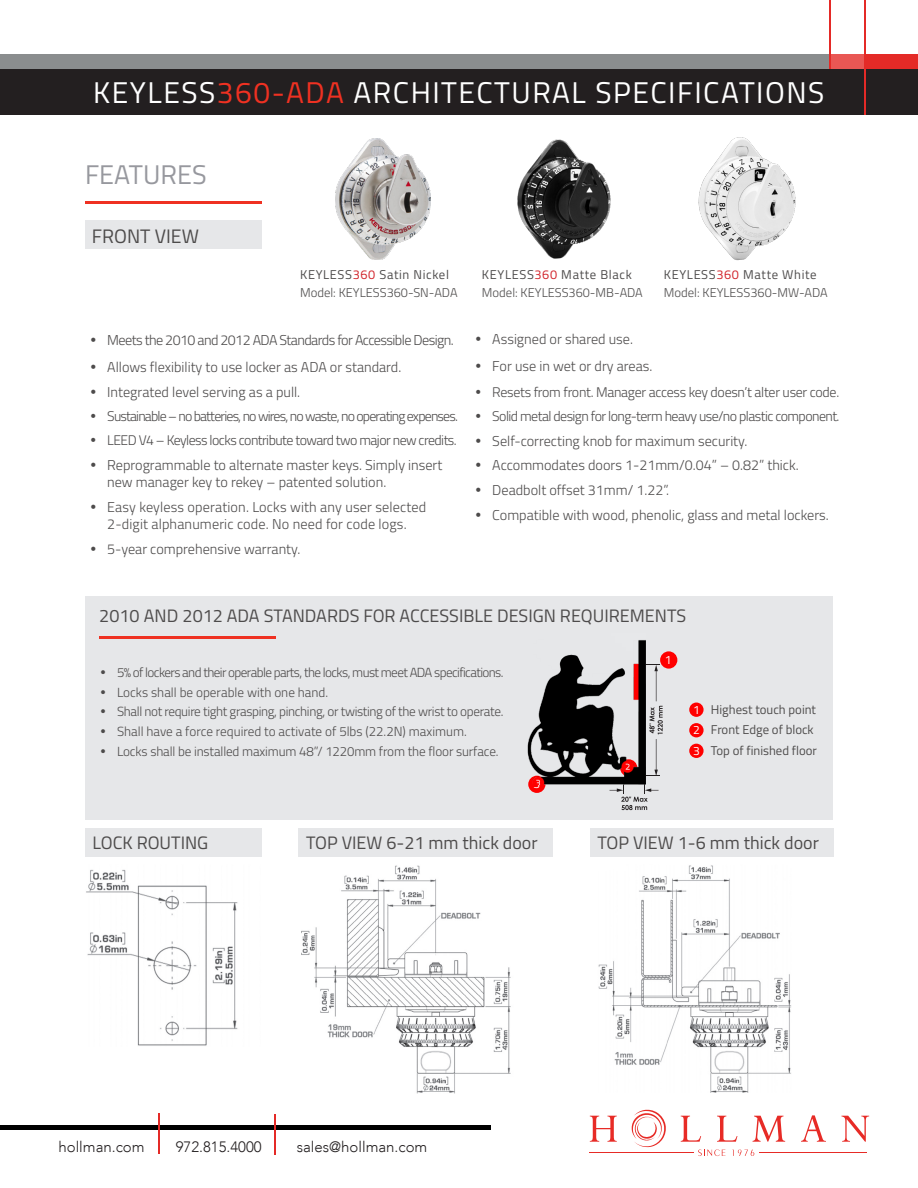
<style>
.page{position:relative;width:918px;height:1188px;background:#fff}
.page>*{position:absolute;margin:0;border:0;box-sizing:border-box;transform-origin:0 0}
.t1{font:30px "Titillium Web";letter-spacing:.05em;color:#fff}
.t2{font:27px "Titillium Web";color:#97989e}
.t3{font:19.5px "Titillium Web";color:#4d4b4b}
.t4{font:18px "Titillium Web";color:#4d4b4b}
.t5{font:300 15px "Avenir LT";color:#231f20}
.t6{font:300 14.25px/17.1px "Titillium Web";color:#4d4b4b}
.t7{font:300 14.25px "Titillium Web";letter-spacing:-.04em;color:#4d4b4b}
.t8{font:300 13.95px "Titillium Web";letter-spacing:-.04em;color:#4d4b4b}
.t9{font:300 13.95px "Titillium Web";letter-spacing:-.06em;color:#4d4b4b}
.t10{font:300 13.95px "Titillium Web";letter-spacing:-.02em;color:#4d4b4b}
.t11{font:300 13.2px "Titillium Web";letter-spacing:-.015em;color:#4d4b4b}
.t12{font:300 13.2px "Titillium Web";letter-spacing:-.045em;color:#4d4b4b}
.t13{font:300 12.75px "Titillium Web";color:#4d4b4b}
.t14{font:12.75px "Titillium Web";letter-spacing:.05em;color:#4d4b4b}
.t15{font:12.75px "Titillium Web";color:#4e4c4c}
.t16{font:12px "Titillium Web";color:#fff}
.s1{color:#ef3122}
.s2{color:#d1232a}
</style>
<div class="page">
<div style="left:0;top:69px;width:918px;height:45px;background:#231f20"></div>
<svg style="left:590px;top:1116px;width:27px;height:26px"></svg>
<svg style="left:681px;top:1116px;width:20px;height:26px"></svg>
<svg style="left:717px;top:1116px;width:20px;height:26px"></svg>
<svg style="left:753px;top:1116px;width:32px;height:26px"></svg>
<svg style="left:801px;top:1115px;width:25px;height:27px"></svg>
<svg style="left:841px;top:1116px;width:28px;height:26px"></svg>
<svg style="left:631px;top:1110px;width:35px;height:38px"></svg>
<svg style="left:698px;top:1149px;width:28px;height:7px"></svg>
<svg style="left:732px;top:1149px;width:22px;height:7px"></svg>
<hr style="left:590px;top:1152px;width:104px;height:1px;background:#e72b26">
<hr style="left:759px;top:1152px;width:108px;height:1px;background:#e72b26">
<hr style="left:0;top:1125px;width:490px;height:4px;background:#000">
<hr style="left:275px;top:1114px;width:1px;height:41px;background:#e42a27">
<hr style="left:158px;top:1113px;width:2px;height:41px;background:#e42a27">
<div style="left:866px;top:54px;width:52px;height:15px;background:#e42a27"></div>
<div style="left:830px;top:54px;width:36px;height:15px;background:#e95754"></div>
<div style="left:0;top:54px;width:830px;height:15px;background:#8a8d8e"></div>
<hr style="left:829px;top:0;width:2px;height:69px;background:#e42a27">
<hr style="left:865px;top:0;width:1px;height:114px;background:#e42a27">
<div style="left:85px;top:596px;width:748px;height:224px;background:#e6e7e9"></div>
<div style="left:85px;top:828px;width:177px;height:29px;background:#e6e7e9"></div>
<div style="left:299px;top:828px;width:254px;height:29px;background:#e6e7e9"></div>
<div style="left:590px;top:828px;width:243px;height:29px;background:#e6e7e9"></div>
<hr style="left:85px;top:201px;width:177px;height:2px;background:#ef3122">
<div style="left:85px;top:221px;width:177px;height:28px;background:#e6e7e9"></div>
<div style="left:528px;top:776px;width:17px;height:17px;background:#f00;border-radius:50%"></div>
<div style="left:689px;top:703px;width:15px;height:14px;background:#f00;border-radius:50%"></div>
<div style="left:689px;top:723px;width:15px;height:14px;background:#f00;border-radius:50%"></div>
<div style="left:689px;top:744px;width:15px;height:14px;background:#f00;border-radius:50%"></div>
<svg style="left:646px;top:665px;width:17px;height:111px"></svg>
<svg style="left:610px;top:784px;width:49px;height:26px"></svg>
<div style="left:660px;top:651px;width:17px;height:18px;background:#f00;border-radius:50%"></div>
<img style="left:86px;top:869px;width:152px;height:177px">
<img style="left:598px;top:865px;width:193px;height:228px">
<img style="left:301px;top:865px;width:210px;height:229px">
<img style="left:336px;top:138px;width:95px;height:121px">
<img style="left:517px;top:139px;width:94px;height:120px">
<img style="left:698px;top:137px;width:98px;height:124px">
<img style="left:527px;top:640px;width:119px;height:144px">
<hr style="left:99px;top:636px;width:177px;height:2px;background:#ef3122">
<p class="t1" style="left:93px;top:70px;width:733px">KEYLESS<span class="s1">360-ADA</span> ARCHITECTURAL SPECIFICATIONS</p>
<p class="t2" style="left:85px;top:154px;width:123px">FEATURES</p>
<p class="t3" style="left:92px;top:222px;width:109px">FRONT VIEW</p>
<p class="t14" style="left:300px;top:265px;width:150px">KEYLESS<span class="s2">360</span> Satin Nickel</p>
<p class="t13" style="left:300px;top:284px;width:159px">Model: KEYLESS360-SN-ADA</p>
<p class="t7" style="left:107px;top:329px;width:348px">Meets the 2010 and 2012 ADA Standards for Accessible Design.</p>
<p class="t6" style="left:107px;top:358px;width:295px">Allows flexibility to use locker as ADA or standard.</p>
<p class="t6" style="left:107px;top:382px;width:194px">Integrated level serving as a pull.</p>
<p class="t9" style="left:107px;top:406px;width:352px">Sustainable – no batteries, no wires, no waste, no operating expenses.</p>
<p class="t8" style="left:107px;top:430px;width:351px">LEED V4 – Keyless locks contribute toward two major new credits.</p>
<p class="t6" style="left:107px;top:456px;width:337px">Reprogrammable to alternate master keys. Simply insert new manager key to rekey – patented solution.</p>
<p class="t6" style="left:107px;top:498px;width:320px">Easy keyless operation. Locks with any user selected<br>2-digit alphanumeric code. No need for code logs.</p>
<p class="t6" style="left:107px;top:540px;width:195px">5-year comprehensive warranty.</p>
<p class="t14" style="left:482px;top:265px;width:151px">KEYLESS<span class="s2">360</span> Matte Black</p>
<p class="t13" style="left:482px;top:284px;width:162px">Model: KEYLESS360-MB-ADA</p>
<p class="t14" style="left:664px;top:265px;width:154px">KEYLESS<span class="s2">360</span> Matte White</p>
<p class="t13" style="left:664px;top:284px;width:165px">Model: KEYLESS360-MW-ADA</p>
<p class="t6" style="left:492px;top:330px;width:142px">Assigned or shared use.</p>
<p class="t6" style="left:492px;top:356px;width:162px">For use in wet or dry areas.</p>
<p class="t10" style="left:492px;top:382px;width:348px">Resets from front. Manager access key doesn’t alter user code.</p>
<p class="t8" style="left:492px;top:406px;width:349px">Solid metal design for long-term heavy use/no plastic component.</p>
<p class="t6" style="left:492px;top:432px;width:257px">Self-correcting knob for maximum security.</p>
<p class="t6" style="left:492px;top:456px;width:308px">Accommodates doors 1-21mm/0.04” – 0.82” thick.</p>
<p class="t6" style="left:492px;top:481px;width:178px">Deadbolt offset 31mm/ 1.22”.</p>
<p class="t6" style="left:492px;top:506px;width:338px">Compatible with wood, phenolic, glass and metal lockers.</p>
<p class="t4" style="left:99px;top:602px;width:588px">2010 AND 2012 ADA STANDARDS FOR ACCESSIBLE DESIGN REQUIREMENTS</p>
<p class="t12" style="left:117px;top:663px;width:388px">5% of lockers and their operable parts, the locks, must meet ADA specifications.</p>
<p class="t11" style="left:117px;top:683px;width:213px">Locks shall be operable with one hand.</p>
<p class="t11" style="left:117px;top:702px;width:388px">Shall not require tight grasping, pinching, or twisting of the wrist to operate.</p>
<p class="t11" style="left:117px;top:722px;width:351px">Shall have a force required to activate of 5lbs (22.2N) maximum.</p>
<p class="t11" style="left:117px;top:741px;width:383px">Locks shall be installed maximum 48”/ 1220mm from the floor surface.</p>
<p class="t16" style="left:534px;top:775px;width:8px">3</p>
<p class="t16" style="left:665px;top:651px;width:8px">1</p>
<p class="t16" style="left:693px;top:701px;width:8px">1</p>
<p class="t16" style="left:693px;top:721px;width:8px">2</p>
<p class="t16" style="left:693px;top:742px;width:8px">3</p>
<p class="t15" style="left:711px;top:700px;width:107px">Highest touch point</p>
<p class="t15" style="left:711px;top:721px;width:104px">Front Edge of block</p>
<p class="t15" style="left:711px;top:741px;width:108px">Top of finished floor</p>
<p class="t4" style="left:93px;top:829px;width:117px">LOCK ROUTING</p>
<p class="t4" style="left:306px;top:829px;width:233px">TOP VIEW 6-21 mm thick door</p>
<p class="t4" style="left:597px;top:829px;width:223px">TOP VIEW 1-6 mm thick door</p>
<p class="t5" style="left:58px;top:1138px;width:88px">hollman.com</p>
<p class="t5" style="left:176px;top:1138px;width:87px">972.815.4000</p>
<p class="t5" style="left:297px;top:1138px;width:132px">sales@hollman.com</p>
</div>
